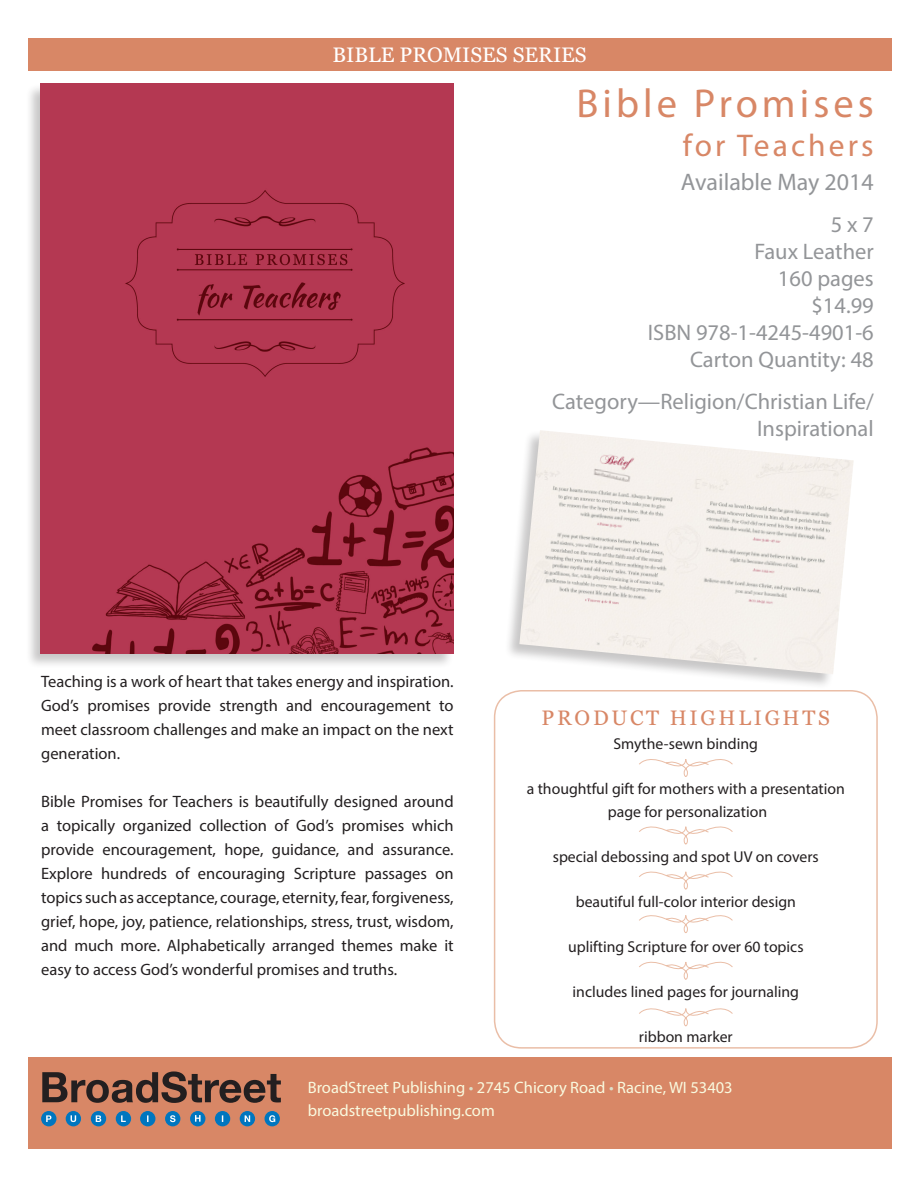
<style>
.page{position:relative;width:918px;height:1188px;background:#fff}
.page>*{position:absolute;margin:0;border:0;box-sizing:border-box;transform-origin:0 0}
.t1{font:40.5px "Myriad Pro";letter-spacing:.1em;color:#d88766}
.t2{font:31.5px "Myriad Pro";letter-spacing:.1em;color:#d88766}
.t3{font:24px "Myriad Pro";color:#939598}
.Product_body_copy{font:22.5px/27px "Myriad Pro";color:#939598;text-align:right}
.t4{font:21px "Georgia";color:#fff}
.t5{font:21px "Georgia";letter-spacing:.13em;color:#d88766}
.Copy_under_product{font:16.5px/24px "Myriad Pro";color:#231f20;text-align:justify}
.t6{font:16.5px "Myriad Pro";color:#f9fadf}
.t7{font:15.75px/22.5px "Myriad Pro";color:#231f20;text-align:center}
.s1{color:#dcdfca}
</style>
<div class="page">
<div style="left:28px;top:1057px;width:864px;height:91px;background:#d88766"></div>
<div style="left:28px;top:38px;width:864px;height:33px;background:#d88766"></div>
<div style="left:25px;top:83px;width:429px;height:586px;background:#231f20;opacity:.25"></div>
<img style="left:41px;top:84px;width:412px;height:569px">
<div style="left:504px;top:430px;width:350px;height:260px;background:#231f20;opacity:.25"></div>
<img style="left:519px;top:430px;width:335px;height:244px">
<div style="left:494px;top:690px;width:384px;height:359px;border:2px solid #eabea7;border-radius:27px"></div>
<svg style="left:639px;top:826px;width:94px;height:19px"></svg>
<svg style="left:639px;top:871px;width:94px;height:19px"></svg>
<svg style="left:639px;top:915px;width:94px;height:18px"></svg>
<svg style="left:639px;top:961px;width:94px;height:19px"></svg>
<svg style="left:639px;top:1008px;width:94px;height:19px"></svg>
<svg style="left:639px;top:759px;width:94px;height:18px"></svg>
<svg style="left:42px;top:1071px;width:239px;height:32px"></svg>
<div style="left:41px;top:1111px;width:15px;height:15px;background:#0076bf;border-radius:50%"></div>
<svg style="left:46px;top:1115px;width:5px;height:7px"></svg>
<div style="left:66px;top:1111px;width:15px;height:15px;background:#0076bf;border-radius:50%"></div>
<svg style="left:71px;top:1115px;width:5px;height:7px"></svg>
<div style="left:91px;top:1111px;width:15px;height:15px;background:#0076bf;border-radius:50%"></div>
<svg style="left:96px;top:1115px;width:5px;height:7px"></svg>
<div style="left:116px;top:1111px;width:15px;height:15px;background:#0076bf;border-radius:50%"></div>
<svg style="left:121px;top:1115px;width:5px;height:7px"></svg>
<div style="left:140px;top:1111px;width:15px;height:15px;background:#0076bf;border-radius:50%"></div>
<svg style="left:147px;top:1115px;width:2px;height:7px"></svg>
<div style="left:165px;top:1111px;width:15px;height:15px;background:#0076bf;border-radius:50%"></div>
<svg style="left:170px;top:1115px;width:6px;height:7px"></svg>
<div style="left:190px;top:1111px;width:15px;height:15px;background:#0076bf;border-radius:50%"></div>
<svg style="left:195px;top:1115px;width:6px;height:7px"></svg>
<svg style="left:215px;top:1111px;width:15px;height:15px"></svg>
<div style="left:240px;top:1111px;width:15px;height:15px;background:#0076bf;border-radius:50%"></div>
<svg style="left:245px;top:1115px;width:5px;height:7px"></svg>
<div style="left:265px;top:1111px;width:15px;height:15px;background:#0076bf;border-radius:50%"></div>
<svg style="left:269px;top:1115px;width:6px;height:7px"></svg>
<p class="t4" style="left:333px;top:42px;width:256px">BIBLE PROMISES SERIES</p>
<p class="t1" style="left:577px;top:78px;width:299px">Bible Promises</p>
<p class="t2" style="left:683px;top:126px;width:192px">for Teachers</p>
<p class="t3" style="left:681px;top:167px;width:194px">Available May 2014</p>
<p class="Product_body_copy" style="left:831px;top:211px;width:45px">5 x 7</p>
<p class="Product_body_copy" style="left:755px;top:238px;width:121px">Faux Leather</p>
<p class="Product_body_copy" style="left:778px;top:265px;width:97px">160 pages</p>
<p class="Product_body_copy" style="left:811px;top:292px;width:64px">$14.99</p>
<p class="Product_body_copy" style="left:648px;top:319px;width:227px">ISBN 978-1-4245-4901-6</p>
<p class="Product_body_copy" style="left:690px;top:346px;width:185px">Carton Quantity: 48</p>
<p class="Product_body_copy" style="left:552px;top:388px;width:323px">Category—Religion/Christian Life/<br>Inspirational</p>
<p class="Copy_under_product" style="left:41px;top:669px;width:414px">Teaching is a work of heart that takes energy and inspiration.<br>God’s promises provide strength and encouragement to meet classroom challenges and make an impact on the next generation.</p>
<p class="Copy_under_product" style="left:41px;top:789px;width:414px">Bible Promises for Teachers is beautifully designed around a topically organized collection of God’s promises which provide encouragement, hope, guidance, and assurance.<br>Explore hundreds of encouraging Scripture passages on topics such as acceptance, courage, eternity, fear, forgiveness, grief, hope, joy, patience, relationships, stress, trust, wisdom, and much more. Alphabetically arranged themes make it easy to access God’s wonderful promises and truths.</p>
<p class="t5" style="left:542px;top:705px;width:290px">PRODUCT HIGHLIGHTS</p>
<p class="t7" style="left:614px;top:733px;width:146px">Smythe-sewn binding</p>
<p class="t7" style="left:527px;top:778px;width:320px">a thoughtful gift for mothers with a presentation page for personalization</p>
<p class="t7" style="left:553px;top:845px;width:268px">special debossing and spot UV on covers</p>
<p class="t7" style="left:576px;top:890px;width:222px">beautiful full-color interior design</p>
<p class="t7" style="left:568px;top:935px;width:237px">uplifting Scripture for over 60 topics</p>
<p class="t7" style="left:573px;top:980px;width:228px">includes lined pages for journaling</p>
<p class="t7" style="left:639px;top:1025px;width:95px">ribbon marker</p>
<p class="t6" style="left:308px;top:1077px;width:426px">BroadStreet Publishing <span class="s1">•</span> 2745 Chicory Road <span class="s1">•</span> Racine, WI 53403</p>
<p class="t6" style="left:308px;top:1101px;width:188px">broadstreetpublishing.com</p>
</div>
